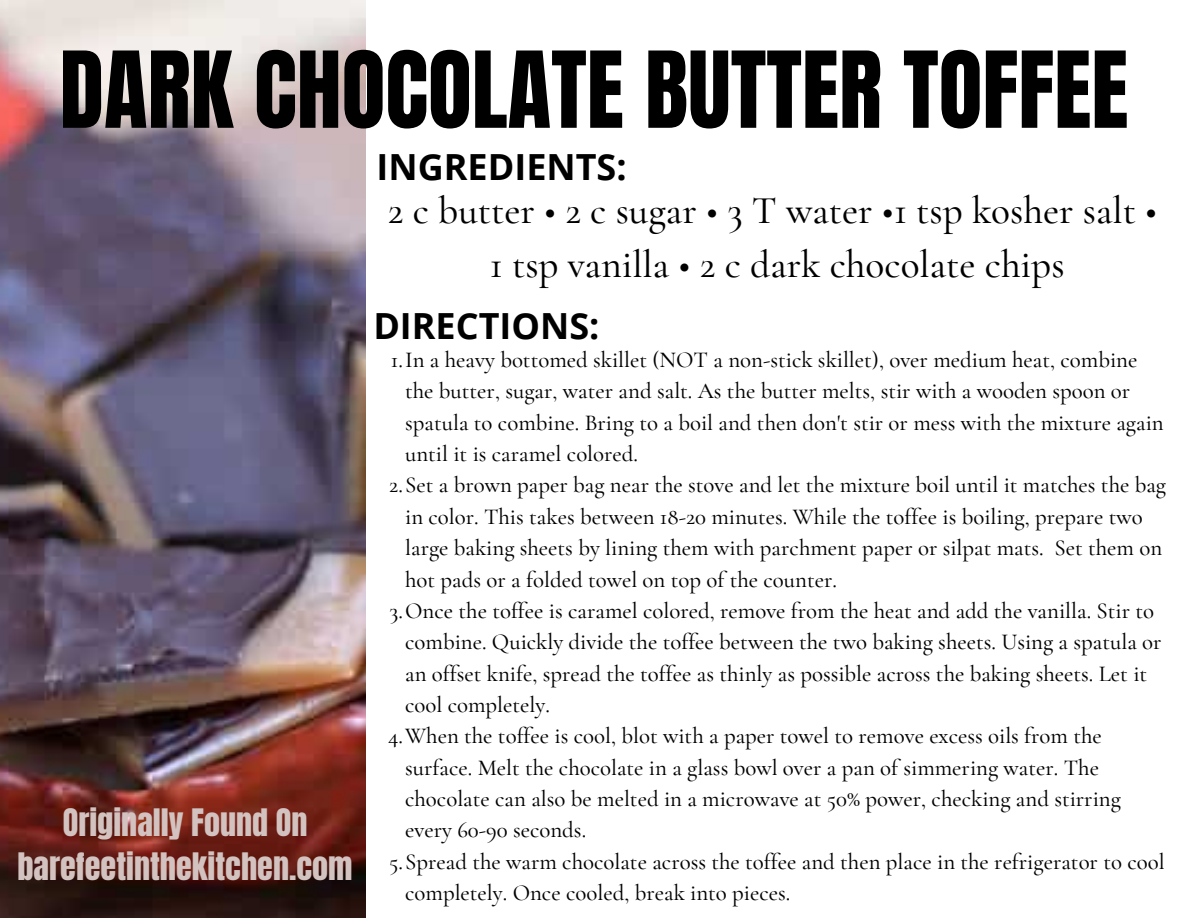
<style>
.page{position:relative;width:1188px;height:918px;background:#fff}
.page>*{position:absolute;margin:0;border:0;box-sizing:border-box;transform-origin:0 0}
.t1{font:90px "Anton";color:#000}
.t2{font:500 39.3px/54px "Cormorant Garamond";color:#000;text-align:center}
.t3{font:700 36px "Open Sans";color:#000}
.t4{font:32.1px/44.1px "Anton";color:#d3c3c0;text-align:center}
.t5{font:500 22.8px "Cormorant Garamond";color:#000}
</style>
<div class="page">
<img style="left:0;top:0;width:366px;height:918px">
<h1 class="t1" style="left:60px;top:25px;width:1070px">DARK CHOCOLATE BUTTER TOFFEE</h1>
<h3 class="t3" style="left:377px;top:142px;width:251px">INGREDIENTS:</h3>
<h2 class="t2" style="left:388px;top:184px;width:771px">2 c butter • 2 c sugar • 3 T water •1 tsp kosher salt •<br>1 tsp vanilla • 2 c dark chocolate chips</h2>
<h3 class="t3" style="left:373px;top:300px;width:228px">DIRECTIONS:</h3>
<p class="t5" style="left:391px;top:346px;width:748px">1.In a heavy bottomed skillet (NOT a non-stick skillet), over medium heat, combine</p>
<p class="t5" style="left:405px;top:377px;width:727px">the butter, sugar, water and salt. As the butter melts, stir with a wooden spoon or</p>
<p class="t5" style="left:405px;top:409px;width:760px">spatula to combine. Bring to a boil and then don't stir or mess with the mixture again</p>
<p class="t5" style="left:405px;top:440px;width:234px">until it is caramel colored.</p>
<p class="t5" style="left:389px;top:471px;width:778px">2.Set a brown paper bag near the stove and let the mixture boil until it matches the bag</p>
<p class="t5" style="left:405px;top:503px;width:739px">in color. This takes between 18-20 minutes. While the toffee is boiling, prepare two</p>
<p class="t5" style="left:405px;top:534px;width:759px">large baking sheets by lining them with parchment paper or silpat mats. Set them on</p>
<p class="t5" style="left:405px;top:565px;width:433px">hot pads or a folded towel on top of the counter.</p>
<p class="t5" style="left:389px;top:597px;width:766px">3.Once the toffee is caramel colored, remove from the heat and add the vanilla. Stir to</p>
<p class="t5" style="left:405px;top:628px;width:758px">combine. Quickly divide the toffee between the two baking sheets. Using a spatula or</p>
<p class="t5" style="left:405px;top:660px;width:744px">an offset knife, spread the toffee as thinly as possible across the baking sheets. Let it</p>
<p class="t5" style="left:405px;top:691px;width:146px">cool completely.</p>
<p class="t5" style="left:388px;top:722px;width:715px">4.When the toffee is cool, blot with a paper towel to remove excess oils from the</p>
<p class="t5" style="left:405px;top:754px;width:695px">surface. Melt the chocolate in a glass bowl over a pan of simmering water. The</p>
<p class="t5" style="left:405px;top:785px;width:717px">chocolate can also be melted in a microwave at 50% power, checking and stirring</p>
<p class="t5" style="left:405px;top:816px;width:183px">every 60-90 seconds.</p>
<p class="t5" style="left:389px;top:848px;width:777px">5.Spread the warm chocolate across the toffee and then place in the refrigerator to cool</p>
<p class="t5" style="left:405px;top:879px;width:387px">completely. Once cooled, break into pieces.</p>
<h3 class="t4" style="left:18px;top:801px;width:337px">Originally Found On barefeetinthekitchen.com</h3>
</div>
